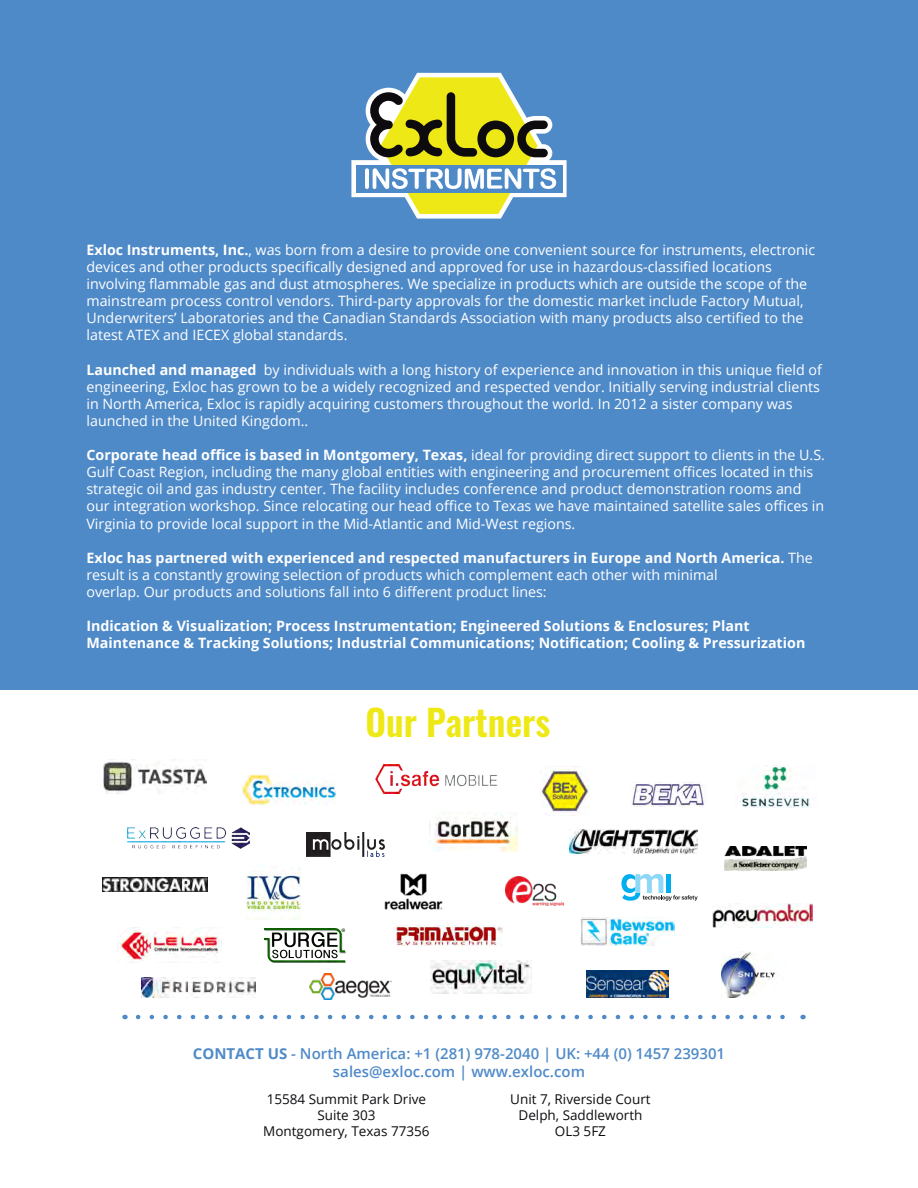
<style>
.page{position:relative;width:918px;height:1188px;background:#fff}
.page>*{position:absolute;margin:0;border:0;box-sizing:border-box;transform-origin:0 0}
.t1{font:600 36px "Oswald";color:#eee916}
.t2{font:600 15px "Open Sans";color:#4f8ac8}
.t3{font:14.25px/17.1px "Open Sans";color:#fff}
.t4{font:700 14.25px/17.1px "Open Sans";color:#fff}
.t5{font:13.5px "Open Sans";color:#0e0b0f}
.s1{font-weight:700}
</style>
<div class="page">
<img style="left:384px;top:873px;width:59px;height:37px">
<div style="left:0;top:0;width:918px;height:690px;background:#4f8ac8"></div>
<svg style="left:138px;top:1015px;width:647px;height:4px"></svg>
<svg style="left:351px;top:73px;width:216px;height:146px"></svg>
<img style="left:630px;top:783px;width:76px;height:24px">
<img style="left:506px;top:877px;width:58px;height:29px">
<img style="left:242px;top:773px;width:93px;height:32px">
<img style="left:581px;top:918px;width:94px;height:28px">
<img style="left:712px;top:904px;width:101px;height:23px">
<img style="left:393px;top:925px;width:109px;height:21px">
<img style="left:587px;top:970px;width:81px;height:27px">
<img style="left:102px;top:878px;width:106px;height:13px">
<img style="left:724px;top:846px;width:83px;height:25px">
<img style="left:722px;top:951px;width:54px;height:46px">
<img style="left:117px;top:927px;width:105px;height:34px">
<img style="left:309px;top:974px;width:83px;height:25px">
<img style="left:141px;top:977px;width:115px;height:20px">
<img style="left:430px;top:960px;width:102px;height:33px">
<svg style="left:621px;top:874px;width:77px;height:27px"></svg>
<img style="left:429px;top:812px;width:89px;height:40px">
<img style="left:247px;top:872px;width:54px;height:47px">
<img style="left:569px;top:829px;width:128px;height:25px">
<img style="left:127px;top:827px;width:122px;height:22px">
<img style="left:540px;top:766px;width:50px;height:50px">
<img style="left:376px;top:765px;width:122px;height:28px">
<img style="left:104px;top:759px;width:102px;height:34px">
<img style="left:306px;top:833px;width:79px;height:24px">
<img style="left:740px;top:765px;width:70px;height:43px">
<img style="left:265px;top:929px;width:80px;height:34px">
<p class="t3" style="left:86px;top:241px;width:730px"><span class="s1">Exloc Instruments, Inc.</span>, was born from a desire to provide one convenient source for instruments, electronic devices and other products specifically designed and approved for use in hazardous-classified locations involving flammable gas and dust atmospheres. We specialize in products which are outside the scope of the mainstream process control vendors. Third-party approvals for the domestic market include Factory Mutual, Underwriters’ Laboratories and the Canadian Standards Association with many products also certified to the latest ATEX and IECEX global standards.</p>
<p class="t3" style="left:86px;top:361px;width:737px"><span class="s1">Launched and managed</span> by individuals with a long history of experience and innovation in this unique field of engineering, Exloc has grown to be a widely recognized and respected vendor. Initially serving industrial clients in North America, Exloc is rapidly acquiring customers throughout the world. In 2012 a sister company was launched in the United Kingdom..</p>
<p class="t3" style="left:86px;top:446px;width:740px"><span class="s1">Corporate head office is based in Montgomery, Texas,</span> ideal for providing direct support to clients in the U.S.<br>Gulf Coast Region, including the many global entities with engineering and procurement offices located in this strategic oil and gas industry center. The facility includes conference and product demonstration rooms and our integration workshop. Since relocating our head office to Texas we have maintained satellite sales offices in Virginia to provide local support in the Mid-Atlantic and Mid-West regions.</p>
<p class="t3" style="left:86px;top:549px;width:728px"><span class="s1">Exloc has partnered with experienced and respected manufacturers in Europe and North America.</span> The result is a constantly growing selection of products which complement each other with minimal</p>
<p class="t3" style="left:86px;top:583px;width:462px">overlap. Our products and solutions fall into 6 different product lines:</p>
<p class="t4" style="left:86px;top:617px;width:720px">Indication &amp; Visualization; Process Instrumentation; Engineered Solutions &amp; Enclosures; Plant<br>Maintenance &amp; Tracking Solutions; Industrial Communications; Notification; Cooling &amp; Pressurization</p>
<p class="t1" style="left:365px;top:703px;width:187px">Our Partners</p>
<p class="t2" style="left:193px;top:1043px;width:534px"><span class="s1">CONTACT US</span> - North America: +1 (281) 978-2040 | UK: +44 (0) 1457 239301</p>
<p class="t2" style="left:333px;top:1061px;width:254px">sales@exloc.com | www.exloc.com</p>
<p class="t5" style="left:267px;top:1090px;width:161px">15584 Summit Park Drive</p>
<p class="t5" style="left:317px;top:1106px;width:60px">Suite 303</p>
<p class="t5" style="left:263px;top:1122px;width:168px">Montgomery, Texas 77356</p>
<p class="t5" style="left:510px;top:1090px;width:142px">Unit 7, Riverside Court</p>
<p class="t5" style="left:519px;top:1106px;width:125px">Delph, Saddleworth</p>
<p class="t5" style="left:555px;top:1122px;width:53px">OL3 5FZ</p>
</div>
